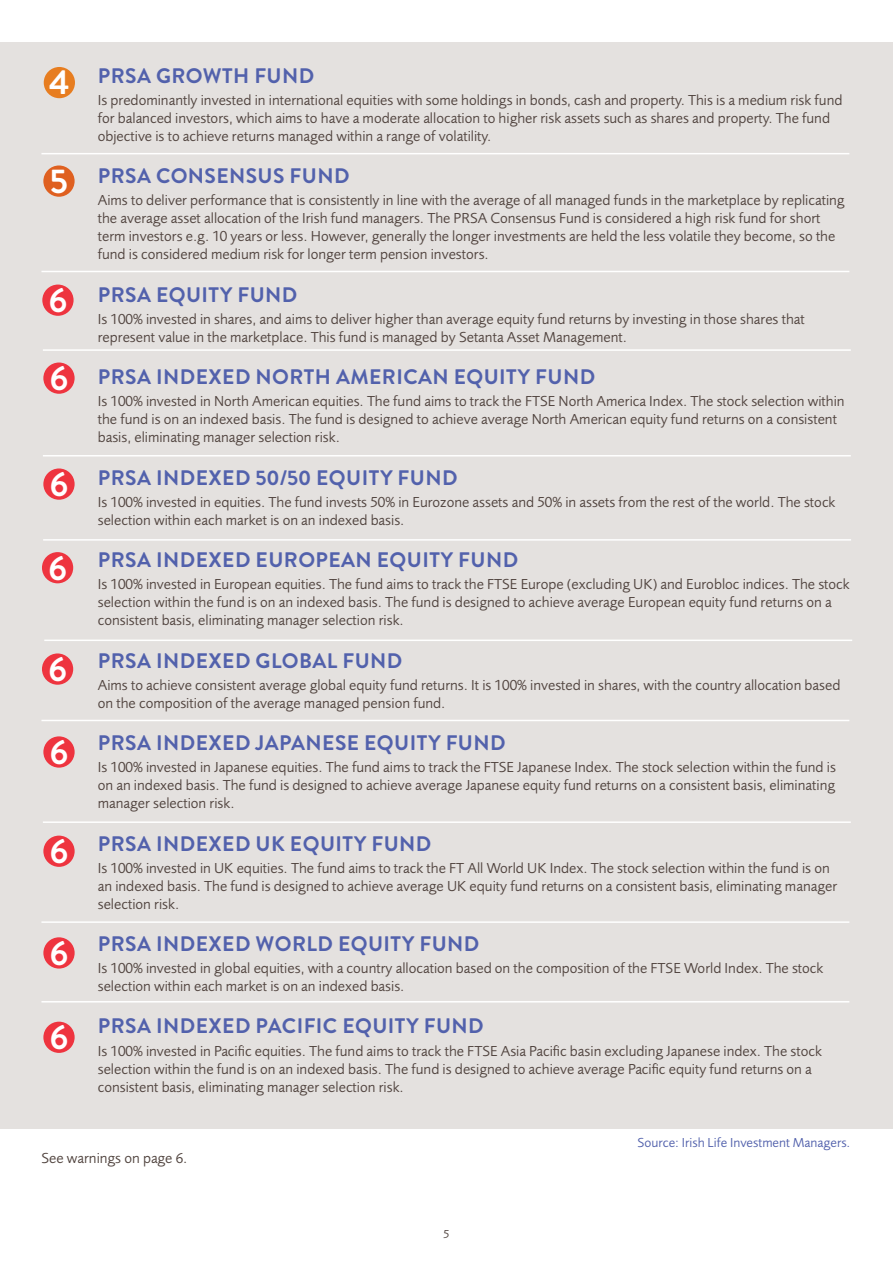
<style>
.page{position:relative;width:893px;height:1263px;background:#fff}
.page>*{position:absolute;margin:0;border:0;box-sizing:border-box;transform-origin:0 0}
.t1{font:700 34.35px "Brandon Grotesque";color:#fff}
.t2{font:700 21px "Brandon Grotesque";letter-spacing:.02em;color:#5261ac}
.t3{font:15px/18px "Foundry Sans";color:#51443f}
.t4{font:13.5px "Foundry Sans";color:#5261ac}
.t5{font:12px "Foundry Sans";color:#51443f}
</style>
<div class="page">
<div style="left:0;top:42px;width:893px;height:1087px;background:#e4e1df"></div>
<hr style="left:43px;top:349px;width:808px;height:2px;background:#fff">
<hr style="left:43px;top:455px;width:808px;height:1px;background:#fff">
<hr style="left:43px;top:539px;width:808px;height:2px;background:#fff">
<hr style="left:44px;top:639px;width:808px;height:2px;background:#fff">
<hr style="left:43px;top:821px;width:808px;height:2px;background:#fff">
<hr style="left:41px;top:921px;width:808px;height:2px;background:#fff">
<hr style="left:41px;top:1001px;width:808px;height:1px;background:#fff">
<hr style="left:41px;top:271px;width:808px;height:1px;background:#fff">
<hr style="left:41px;top:720px;width:808px;height:1px;background:#fff">
<div style="left:42px;top:285px;width:32px;height:31px;background:#ee343f;border-radius:50%"></div>
<div style="left:43px;top:362px;width:32px;height:32px;background:#ee343f;border-radius:50%"></div>
<div style="left:43px;top:468px;width:32px;height:32px;background:#ee343f;border-radius:50%"></div>
<div style="left:42px;top:552px;width:31px;height:31px;background:#ee343f;border-radius:50%"></div>
<div style="left:42px;top:653px;width:31px;height:32px;background:#ee343f;border-radius:50%"></div>
<div style="left:43px;top:736px;width:32px;height:32px;background:#ee343f;border-radius:50%"></div>
<div style="left:43px;top:836px;width:32px;height:31px;background:#ee343f;border-radius:50%"></div>
<div style="left:43px;top:937px;width:32px;height:31px;background:#ee343f;border-radius:50%"></div>
<div style="left:43px;top:1022px;width:32px;height:31px;background:#ee343f;border-radius:50%"></div>
<div style="left:43px;top:165px;width:32px;height:32px;background:#df6020;border-radius:50%"></div>
<hr style="left:41px;top:153px;width:808px;height:1px;background:#fff">
<div style="left:44px;top:67px;width:31px;height:31px;background:#e77d20;border-radius:50%"></div>
<h1 class="t1" style="left:49px;top:59px;width:22px">4</h1>
<h1 class="t1" style="left:50px;top:157px;width:20px">5</h1>
<h1 class="t1" style="left:49px;top:276px;width:20px">6</h1>
<h1 class="t1" style="left:50px;top:354px;width:20px">6</h1>
<h1 class="t1" style="left:50px;top:460px;width:20px">6</h1>
<h1 class="t1" style="left:48px;top:544px;width:20px">6</h1>
<h1 class="t1" style="left:48px;top:645px;width:20px">6</h1>
<h1 class="t1" style="left:50px;top:728px;width:20px">6</h1>
<h1 class="t1" style="left:50px;top:827px;width:20px">6</h1>
<h1 class="t1" style="left:50px;top:929px;width:20px">6</h1>
<h1 class="t1" style="left:50px;top:1013px;width:20px">6</h1>
<h2 class="t2" style="left:98px;top:61px;width:218px">PRSA GROWTH FUND</h2>
<p class="t3" style="left:98px;top:91px;width:746px">Is predominantly invested in international equities with some holdings in bonds, cash and property. This is a medium risk fund for balanced investors, which aims to have a moderate allocation to higher risk assets such as shares and property. The fund objective is to achieve returns managed within a range of volatility.</p>
<h2 class="t2" style="left:98px;top:161px;width:253px">PRSA CONSENSUS FUND</h2>
<p class="t3" style="left:98px;top:192px;width:748px">Aims to deliver performance that is consistently in line with the average of all managed funds in the marketplace by replicating the average asset allocation of the Irish fund managers. The PRSA Consensus Fund is considered a high risk fund for short term investors e.g. 10 years or less. However, generally the longer investments are held the less volatile they become, so the fund is considered medium risk for longer term pension investors.</p>
<h2 class="t2" style="left:98px;top:280px;width:201px">PRSA EQUITY FUND</h2>
<p class="t3" style="left:98px;top:310px;width:708px">Is 100% invested in shares, and aims to deliver higher than average equity fund returns by investing in those shares that represent value in the marketplace. This fund is managed by Setanta Asset Management.</p>
<h2 class="t2" style="left:98px;top:362px;width:499px">PRSA INDEXED NORTH AMERICAN EQUITY FUND</h2>
<p class="t3" style="left:98px;top:393px;width:748px">Is 100% invested in North American equities. The fund aims to track the FTSE North America Index. The stock selection within the fund is on an indexed basis. The fund is designed to achieve average North American equity fund returns on a consistent basis, eliminating manager selection risk.</p>
<h2 class="t2" style="left:98px;top:463px;width:361px">PRSA INDEXED 50/50 EQUITY FUND</h2>
<p class="t3" style="left:98px;top:493px;width:739px">Is 100% invested in equities. The fund invests 50% in Eurozone assets and 50% in assets from the rest of the world. The stock selection within each market is on an indexed basis.</p>
<h2 class="t2" style="left:98px;top:545px;width:422px">PRSA INDEXED EUROPEAN EQUITY FUND</h2>
<p class="t3" style="left:98px;top:576px;width:754px">Is 100% invested in European equities. The fund aims to track the FTSE Europe (excluding UK) and Eurobloc indices. The stock selection within the fund is on an indexed basis. The fund is designed to achieve average European equity fund returns on a consistent basis, eliminating manager selection risk.</p>
<h2 class="t2" style="left:98px;top:646px;width:306px">PRSA INDEXED GLOBAL FUND</h2>
<p class="t3" style="left:98px;top:676px;width:744px">Aims to achieve consistent average global equity fund returns. It is 100% invested in shares, with the country allocation based on the composition of the average managed pension fund.</p>
<h2 class="t2" style="left:98px;top:728px;width:409px">PRSA INDEXED JAPANESE EQUITY FUND</h2>
<p class="t3" style="left:98px;top:759px;width:740px;text-align:justify">Is 100% invested in Japanese equities. The fund aims to track the FTSE Japanese Index. The stock selection within the fund is on an indexed basis. The fund is designed to achieve average Japanese equity fund returns on a consistent basis, eliminating manager selection risk.</p>
<h2 class="t2" style="left:98px;top:829px;width:335px">PRSA INDEXED UK EQUITY FUND</h2>
<p class="t3" style="left:98px;top:859px;width:741px">Is 100% invested in UK equities. The fund aims to track the FT All World UK Index. The stock selection within the fund is on an indexed basis. The fund is designed to achieve average UK equity fund returns on a consistent basis, eliminating manager selection risk.</p>
<h2 class="t2" style="left:98px;top:929px;width:383px">PRSA INDEXED WORLD EQUITY FUND</h2>
<p class="t3" style="left:98px;top:959px;width:727px">Is 100% invested in global equities, with a country allocation based on the composition of the FTSE World Index. The stock selection within each market is on an indexed basis.</p>
<h2 class="t2" style="left:98px;top:1011px;width:387px">PRSA INDEXED PACIFIC EQUITY FUND</h2>
<p class="t3" style="left:98px;top:1042px;width:726px">Is 100% invested in Pacific equities. The fund aims to track the FTSE Asia Pacific basin excluding Japanese index. The stock selection within the fund is on an indexed basis. The fund is designed to achieve average Pacific equity fund returns on a consistent basis, eliminating manager selection risk.</p>
<p class="t4" style="left:637px;top:1135px;width:214px">Source: Irish Life Investment Managers.</p>
<p class="t3" style="left:41px;top:1149px;width:148px">See warnings on page 6.</p>
<p class="t5" style="left:443px;top:1227px;width:8px">5</p>
</div>
